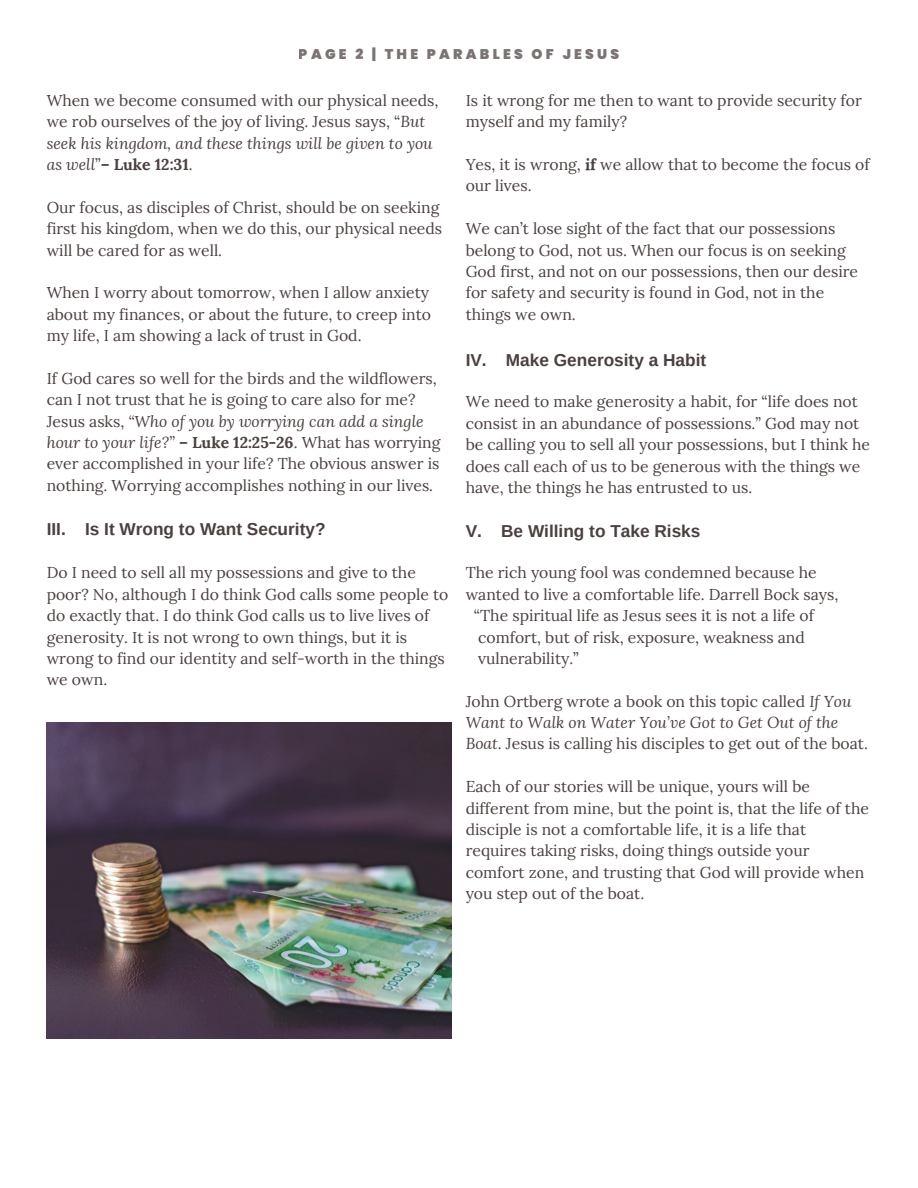
<style>
.page{position:relative;width:918px;height:1188px;background:#fff}
.page>*{position:absolute;margin:0;border:0;box-sizing:border-box;transform-origin:0 0}
.t1{font:700 17.25px "Arimo";color:#4a403f}
.t2{font:15.75px/21.3px "Lora";color:#4a403f}
.t3{font:900 13.95px "Poppins";letter-spacing:.23em;color:#4a403f}
.s1{font-weight:700}
.s2{font-style:italic}
</style>
<div class="page">
<img style="left:47px;top:723px;width:405px;height:316px">
<p class="t3" style="left:299px;top:45px;width:322px">PAGE 2 | THE PARABLES OF JESUS</p>
<p class="t2" style="left:466px;top:90px;width:398px">Is it wrong for me then to want to provide security for myself and my family?</p>
<h2 class="t2" style="left:466px;top:154px;width:406px">Yes, it is wrong, <span class="s1">if</span> we allow that to become the focus of our lives.</h2>
<h2 class="t2" style="left:466px;top:218px;width:394px">We can’t lose sight of the fact that our possessions belong to God, not us. When our focus is on seeking God first, and not on our possessions, then our desire for safety and security is found in God, not in the things we own.</h2>
<h2 class="t1" style="left:466px;top:350px;width:242px">IV. Make Generosity a Habit</h2>
<h2 class="t2" style="left:466px;top:391px;width:406px">We need to make generosity a habit, for “life does not consist in an abundance of possessions.” God may not be calling you to sell all your possessions, but I think he does call each of us to be generous with the things we have, the things he has entrusted to us.</h2>
<h1 class="t1" style="left:466px;top:521px;width:236px">V. Be Willing to Take Risks</h1>
<h2 class="t2" style="left:466px;top:562px;width:353px">The rich young fool was condemned because he</h2>
<h2 class="t2" style="left:466px;top:583px;width:374px">wanted to live a comfortable life. Darrell Bock says,</h2>
<h2 class="t2" style="left:474px;top:605px;width:342px">“The spiritual life as Jesus sees it is not a life of</h2>
<h2 class="t2" style="left:478px;top:626px;width:328px">comfort, but of risk, exposure, weakness and</h2>
<p class="t2" style="left:478px;top:648px;width:102px">vulnerability.”</p>
<p class="t2" style="left:466px;top:690px;width:404px">John Ortberg wrote a book on this topic called <span class="s2">If You<br>Want to Walk on Water You’ve Got to Get Out of the<br>Boat</span>. Jesus is calling his disciples to get out of the boat.</p>
<p class="t2" style="left:466px;top:776px;width:405px">Each of our stories will be unique, yours will be different from mine, but the point is, that the life of the disciple is not a comfortable life, it is a life that</p>
<h2 class="t2" style="left:466px;top:840px;width:400px">requires taking risks, doing things outside your comfort zone, and trusting that God will provide when you step out of the boat.</h2>
<h2 class="t2" style="left:47px;top:90px;width:393px">When we become consumed with our physical needs, we rob ourselves of the joy of living. Jesus says, “<span class="s2">But seek his kingdom, and these things will be given to you as well</span>”<span class="s1">– Luke 12:31</span>.</h2>
<h2 class="t2" style="left:47px;top:196px;width:397px">Our focus, as disciples of Christ, should be on seeking first his kingdom, when we do this, our physical needs will be cared for as well.</h2>
<h1 class="t2" style="left:47px;top:282px;width:386px">When I worry about tomorrow, when I allow anxiety about my finances, or about the future, to creep into my life, I am showing a lack of trust in God.</h1>
<h2 class="t2" style="left:47px;top:367px;width:395px">If God cares so well for the birds and the wildflowers, can I not trust that he is going to care also for me?<br>Jesus asks, <span class="s2">“Who of you by worrying can add a single hour to your life?”</span> <span class="s1">– Luke 12:25-26</span>. What has worrying ever accomplished in your life? The obvious answer is nothing. Worrying accomplishes nothing in our lives.</h2>
<h1 class="t1" style="left:47px;top:519px;width:280px">III. Is It Wrong to Want Security?</h1>
<h2 class="t2" style="left:47px;top:562px;width:403px">Do I need to sell all my possessions and give to the poor? No, although I do think God calls some people to do exactly that. I do think God calls us to live lives of generosity. It is not wrong to own things, but it is wrong to find our identity and self-worth in the things we own.</h2>
</div>
